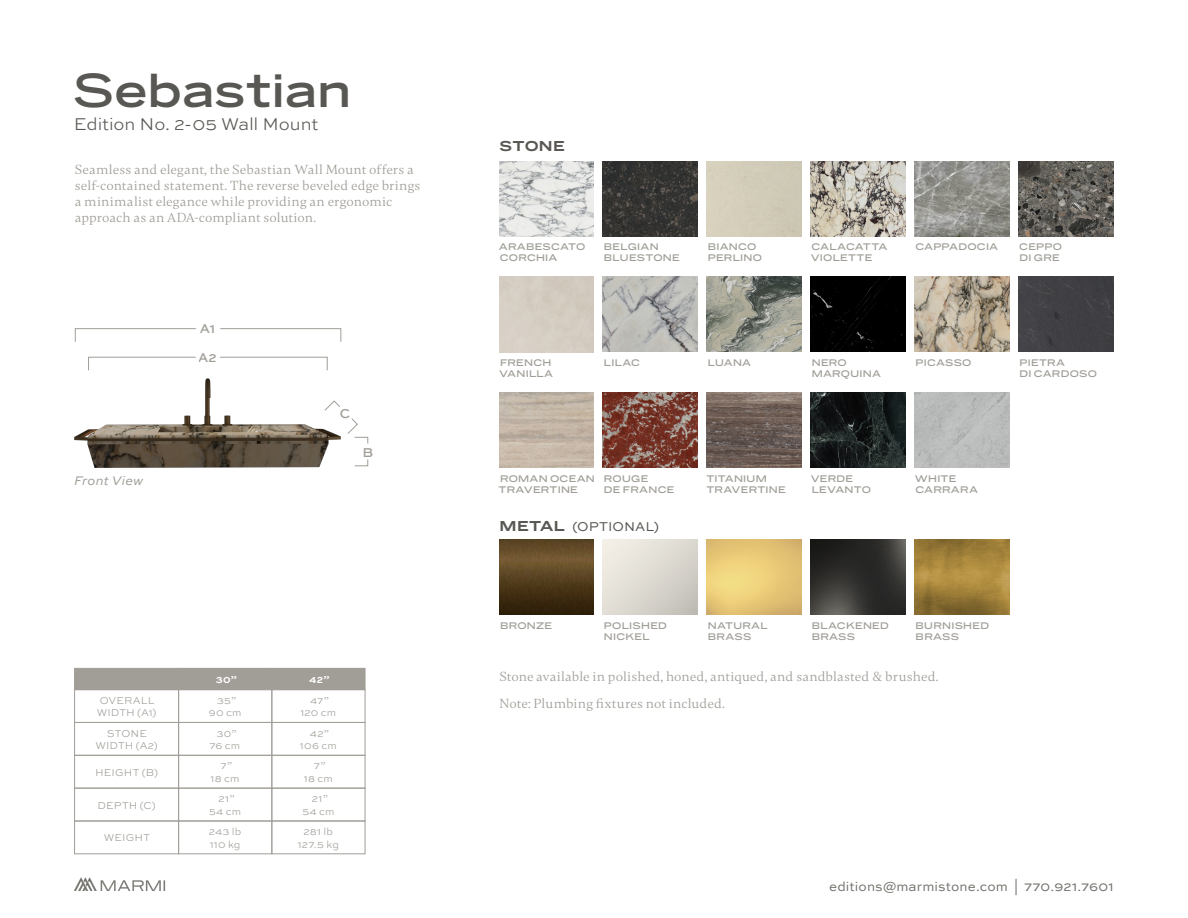
<style>
.page{position:relative;width:1188px;height:918px;background:#fff}
.page>*{position:absolute;margin:0;border:0;box-sizing:border-box;transform-origin:0 0}
.t1{font:500 45px "Benton Sans Wide";letter-spacing:-.005em;color:#585753}
.t2{font:300 18px "Sweet Sans Pro";letter-spacing:-.01em;color:#585753}
.t3{font:13.5px/16.2px "Gambetta";letter-spacing:.01em;color:#a19e98}
.t4{font:13.5px "Sweet Sans Pro";letter-spacing:.005em;color:#74726d}
.t5{font:13.5px "Sweet Sans Pro";letter-spacing:.005em;color:#585753}
.t6{font:500 13.5px "Sweet Sans Pro";color:#a19e98}
.t7{font:700 13.5px "Benton Sans Wide";letter-spacing:.015em;color:#585753}
.t8{font:italic 13.2px "Sweet Sans Pro";letter-spacing:.005em;color:#a19e98}
.t9{font:300 10.5px/12.6px "Sweet Sans Pro";letter-spacing:.015em;color:#a19e98}
.t10{font:700 10.5px "Sweet Sans Pro";color:#fff}
.t11{font:500 9px/10.8px "Benton Sans Wide";letter-spacing:.025em;color:#a19e98}
.s1{font-family:"Benton Sans Wide";font-weight:700}
</style>
<div class="page">
<img style="left:74px;top:877px;width:92px;height:14px">
<div style="left:88px;top:357px;width:240px;height:14px;border:1px solid #a19e98"></div>
<div style="left:354px;top:437px;width:14px;height:29px;border:1px solid #a19e98"></div>
<svg style="left:366px;top:443px;width:3px;height:17px"></svg>
<svg style="left:347px;top:418px;width:11px;height:16px"></svg>
<img style="left:75px;top:370px;width:266px;height:98px">
<div style="left:74px;top:668px;width:105px;height:22px;background:#a19e98"></div>
<div style="left:74px;top:689px;width:105px;height:34px;border:1px solid #a19e98"></div>
<div style="left:74px;top:755px;width:105px;height:33px;border:1px solid #a19e98"></div>
<div style="left:74px;top:788px;width:105px;height:33px;border:1px solid #a19e98"></div>
<div style="left:74px;top:722px;width:105px;height:33px;border:1px solid #a19e98"></div>
<div style="left:179px;top:668px;width:93px;height:22px;background:#a19e98"></div>
<div style="left:272px;top:668px;width:93px;height:22px;background:#a19e98"></div>
<div style="left:178px;top:689px;width:94px;height:34px;border:1px solid #a19e98"></div>
<div style="left:272px;top:689px;width:93px;height:34px;border:1px solid #a19e98"></div>
<div style="left:178px;top:755px;width:94px;height:33px;border:1px solid #a19e98"></div>
<div style="left:272px;top:755px;width:93px;height:33px;border:1px solid #a19e98"></div>
<div style="left:178px;top:788px;width:94px;height:33px;border:1px solid #a19e98"></div>
<div style="left:178px;top:722px;width:94px;height:33px;border:1px solid #a19e98"></div>
<div style="left:272px;top:788px;width:93px;height:33px;border:1px solid #a19e98"></div>
<div style="left:272px;top:722px;width:93px;height:33px;border:1px solid #a19e98"></div>
<div style="left:74px;top:821px;width:105px;height:33px;border:1px solid #a19e98"></div>
<div style="left:178px;top:821px;width:94px;height:33px;border:1px solid #a19e98"></div>
<div style="left:272px;top:821px;width:93px;height:33px;border:1px solid #a19e98"></div>
<img style="left:499px;top:540px;width:95px;height:75px">
<img style="left:707px;top:540px;width:95px;height:75px">
<img style="left:811px;top:540px;width:95px;height:75px">
<img style="left:915px;top:540px;width:95px;height:75px">
<div style="left:75px;top:328px;width:266px;height:14px;border:1px solid #a19e98"></div>
<svg style="left:194px;top:356px;width:28px;height:3px"></svg>
<svg style="left:194px;top:328px;width:28px;height:2px"></svg>
<img style="left:499px;top:161px;width:95px;height:75px">
<img style="left:499px;top:393px;width:95px;height:75px">
<img style="left:811px;top:161px;width:95px;height:75px">
<img style="left:915px;top:277px;width:95px;height:75px">
<img style="left:707px;top:393px;width:95px;height:75px">
<div style="left:1019px;top:277px;width:95px;height:75px;background:#403f44"></div>
<img style="left:603px;top:277px;width:95px;height:75px">
<img style="left:603px;top:393px;width:95px;height:75px">
<img style="left:707px;top:277px;width:95px;height:75px">
<div style="left:811px;top:277px;width:95px;height:75px;background:#000"></div>
<img style="left:811px;top:393px;width:95px;height:75px">
<img style="left:915px;top:393px;width:95px;height:75px">
<img style="left:1019px;top:161px;width:95px;height:75px">
<img style="left:915px;top:161px;width:95px;height:75px">
<img style="left:603px;top:161px;width:95px;height:75px">
<p class="t1" style="left:73px;top:62px;width:280px">Sebastian</p>
<p class="t2" style="left:74px;top:111px;width:246px">Edition No. 2-05 Wall Mount</p>
<p class="t3" style="left:75px;top:161px;width:347px">Seamless and elegant, the Sebastian Wall Mount offers a self-contained statement. The reverse beveled edge brings a minimalist elegance while providing an ergonomic approach as an ADA-compliant solution.</p>
<p class="t6" style="left:200px;top:319px;width:17px">A1</p>
<p class="t8" style="left:74px;top:471px;width:71px">Front View</p>
<p class="t6" style="left:198px;top:348px;width:20px">A2</p>
<p class="t6" style="left:200px;top:348px;width:17px">A1</p>
<p class="t6" style="left:340px;top:404px;width:12px">C</p>
<p class="t6" style="left:363px;top:442px;width:13px">B</p>
<p class="t9" style="left:97px;top:694px;width:61px">OVERALL<br>WIDTH (A1)</p>
<p class="t9" style="left:95px;top:726px;width:64px;text-align:center">STONE<br>WIDTH (A2)</p>
<p class="t9" style="left:95px;top:766px;width:64px">HEIGHT (B)</p>
<p class="t9" style="left:97px;top:798px;width:60px">DEPTH (C)</p>
<p class="t9" style="left:104px;top:831px;width:48px">WEIGHT</p>
<p class="t10" style="left:216px;top:672px;width:23px">30”</p>
<p class="t10" style="left:309px;top:672px;width:22px">42”</p>
<p class="t9" style="left:217px;top:694px;width:21px">35”</p>
<p class="t9" style="left:209px;top:706px;width:34px">90 cm</p>
<p class="t9" style="left:310px;top:694px;width:20px">47”</p>
<p class="t9" style="left:300px;top:706px;width:37px">120 cm</p>
<p class="t9" style="left:216px;top:726px;width:22px">30”</p>
<p class="t9" style="left:209px;top:739px;width:32px">76 cm</p>
<p class="t9" style="left:310px;top:726px;width:21px">42”</p>
<p class="t9" style="left:300px;top:739px;width:38px">106 cm</p>
<p class="t9" style="left:220px;top:759px;width:13px">7”</p>
<p class="t9" style="left:211px;top:772px;width:30px">18 cm</p>
<p class="t9" style="left:314px;top:759px;width:13px">7”</p>
<p class="t9" style="left:304px;top:772px;width:30px">18 cm</p>
<p class="t9" style="left:219px;top:792px;width:18px">21”</p>
<p class="t9" style="left:209px;top:805px;width:34px">54 cm</p>
<p class="t9" style="left:312px;top:792px;width:18px">21”</p>
<p class="t9" style="left:302px;top:805px;width:34px">54 cm</p>
<p class="t9" style="left:209px;top:825px;width:34px">243 lb</p>
<p class="t9" style="left:210px;top:838px;width:32px">110 kg</p>
<p class="t9" style="left:304px;top:825px;width:31px">281 lb</p>
<p class="t9" style="left:298px;top:838px;width:43px">127.5 kg</p>
<p class="t7" style="left:500px;top:137px;width:67px">STONE</p>
<p class="t11" style="left:499px;top:242px;width:88px">ARABESCATO</p>
<p class="t11" style="left:500px;top:252px;width:59px">CORCHIA</p>
<p class="t11" style="left:604px;top:242px;width:56px">BELGIAN</p>
<p class="t11" style="left:604px;top:252px;width:77px">BLUESTONE</p>
<p class="t11" style="left:708px;top:242px;width:50px">BIANCO</p>
<p class="t11" style="left:708px;top:252px;width:56px">PERLINO</p>
<p class="t11" style="left:811px;top:242px;width:78px">CALACATTA<br>VIOLETTE</p>
<p class="t11" style="left:915px;top:242px;width:84px">CAPPADOCIA</p>
<p class="t11" style="left:1019px;top:242px;width:44px">CEPPO</p>
<p class="t11" style="left:1020px;top:253px;width:42px">DI GRE</p>
<p class="t11" style="left:500px;top:357px;width:53px">FRENCH</p>
<p class="t11" style="left:499px;top:368px;width:56px">VANILLA</p>
<p class="t11" style="left:604px;top:357px;width:38px">LILAC</p>
<p class="t11" style="left:708px;top:357px;width:45px">LUANA</p>
<p class="t11" style="left:812px;top:357px;width:37px">NERO</p>
<p class="t11" style="left:812px;top:368px;width:71px">MARQUINA</p>
<p class="t11" style="left:916px;top:357px;width:57px">PICASSO</p>
<p class="t11" style="left:1020px;top:357px;width:47px">PIETRA</p>
<p class="t11" style="left:1020px;top:368px;width:79px">DI CARDOSO</p>
<p class="t11" style="left:500px;top:473px;width:96px">ROMAN OCEAN</p>
<p class="t11" style="left:499px;top:484px;width:81px">TRAVERTINE</p>
<p class="t11" style="left:604px;top:473px;width:46px">ROUGE</p>
<p class="t11" style="left:604px;top:484px;width:72px">DE FRANCE</p>
<p class="t11" style="left:706px;top:473px;width:62px">TITANIUM</p>
<p class="t11" style="left:706px;top:484px;width:81px">TRAVERTINE</p>
<p class="t11" style="left:811px;top:473px;width:44px">VERDE</p>
<p class="t11" style="left:812px;top:484px;width:61px">LEVANTO</p>
<p class="t11" style="left:915px;top:473px;width:43px">WHITE</p>
<p class="t11" style="left:915px;top:484px;width:64px">CARRARA</p>
<p class="t5" style="left:500px;top:517px;width:161px"><span class="s1">METAL</span> (OPTIONAL)</p>
<p class="t11" style="left:604px;top:621px;width:65px">POLISHED</p>
<p class="t11" style="left:604px;top:632px;width:47px">NICKEL</p>
<p class="t11" style="left:812px;top:621px;width:79px">BLACKENED<br>BRASS</p>
<p class="t3" style="left:499px;top:663px;width:441px;line-height:27px">Stone available in polished, honed, antiqued, and sandblasted &amp; brushed.<br>Note: Plumbing fixtures not included.</p>
<p class="t11" style="left:500px;top:621px;width:53px">BRONZE</p>
<p class="t11" style="left:708px;top:621px;width:61px">NATURAL</p>
<p class="t11" style="left:708px;top:632px;width:45px">BRASS</p>
<p class="t11" style="left:916px;top:621px;width:75px">BURNISHED</p>
<p class="t11" style="left:916px;top:632px;width:45px">BRASS</p>
<h3 class="t4" style="left:829px;top:877px;width:286px">editions@marmistone.com | 770.921.7601</h3>
</div>
